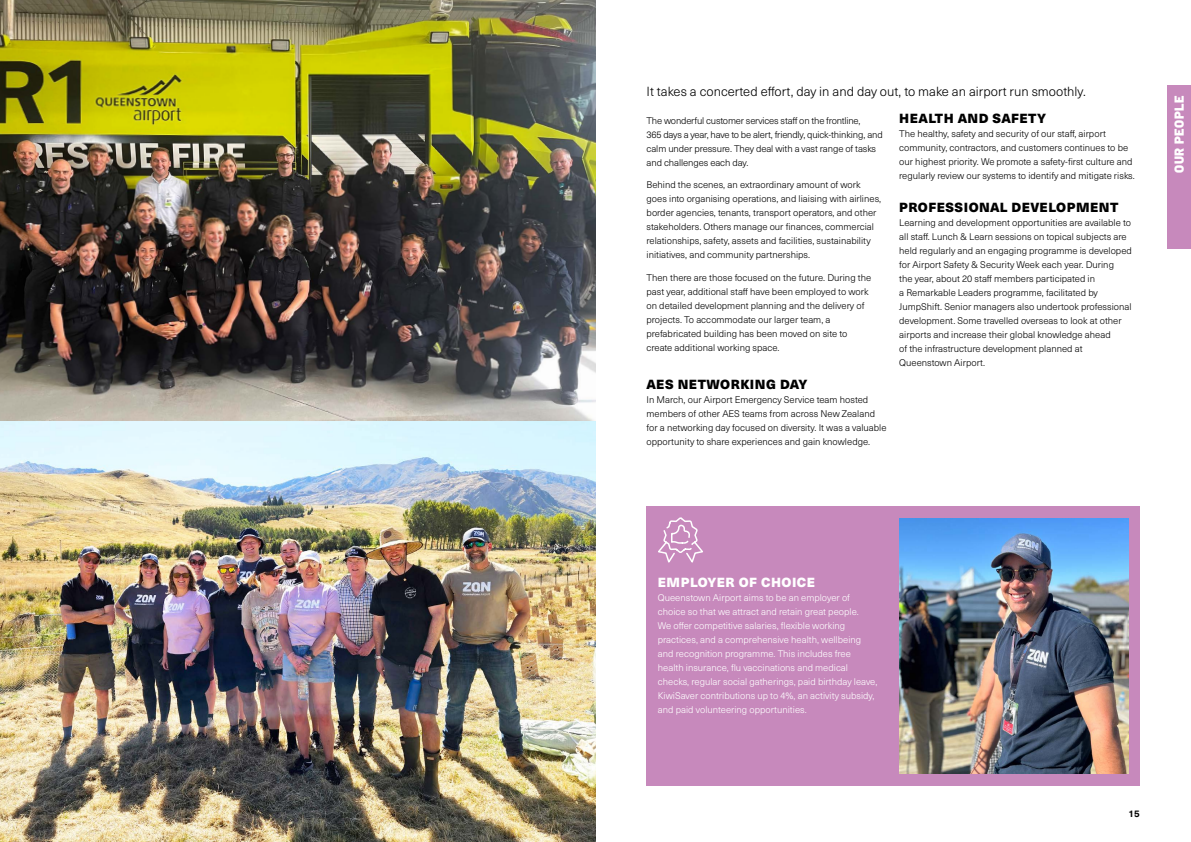
<style>
.page{position:relative;width:1191px;height:842px;background:#fff}
.page>*{position:absolute;margin:0;border:0;box-sizing:border-box;transform-origin:0 0}
.t1{font:300 13px "Neue Haas Unica W1 G";color:#000}
.t2{font:900 13px "Neue Haas Unica W1 G";letter-spacing:.04em;color:#000}
.t3{font:900 13px "Neue Haas Unica W1 G";letter-spacing:.04em;color:#fff}
.t4{font:900 13px "Barlow";letter-spacing:.04em;color:#fff}
.t5{font:300 9.5px/14px "Neue Haas Unica W1 G";color:#000}
.t6{font:300 9.5px/14px "Neue Haas Unica W1 G";color:#fff}
.t7{font:300 9.5px/14px "Neue Haas Unica W1 G";letter-spacing:-.02em;color:#000}
.t8{font:700 9.5px "Neue Haas Unica W1 G";color:#000}
</style>
<div class="page">
<div style="left:1167px;top:85px;width:24px;height:163px;background:#c789bc"></div>
<img style="left:0;top:0;width:595px;height:842px">
<div style="left:646px;top:506px;width:494px;height:279px;background:#c789bc"></div>
<svg style="left:658px;top:517px;width:45px;height:46px"></svg>
<img style="left:899px;top:518px;width:229px;height:256px">
<h1 class="t1" style="left:646px;top:82px;width:441px">It takes a concerted effort, day in and day out, to make an airport run smoothly.</h1>
<p class="t7" style="left:646px;top:113px;width:238px">The wonderful customer services staff on the frontline,<br>365 days a year, have to be alert, friendly, quick-thinking, and calm under pressure. They deal with a vast range of tasks and challenges each day.</p>
<p class="t5" style="left:646px;top:177px;width:236px">Behind the scenes, an extraordinary amount of work goes into organising operations, and liaising with airlines, border agencies, tenants, transport operators, and other stakeholders. Others manage our finances, commercial relationships, safety, assets and facilities, sustainability initiatives, and community partnerships.</p>
<p class="t5" style="left:646px;top:270px;width:226px">Then there are those focused on the future. During the past year, additional staff have been employed to work on detailed development planning and the delivery of projects. To accommodate our larger team, a prefabricated building has been moved on site to create additional working space.</p>
<h1 class="t2" style="left:646px;top:374px;width:162px">AES NETWORKING DAY</h1>
<p class="t5" style="left:646px;top:393px;width:241px">In March, our Airport Emergency Service team hosted members of other AES teams from across New Zealand for a networking day focused on diversity. It was a valuable opportunity to share experiences and gain knowledge.</p>
<h1 class="t2" style="left:899px;top:108px;width:148px">HEALTH AND SAFETY</h1>
<p class="t5" style="left:899px;top:126px;width:237px">The healthy, safety and security of our staff, airport community, contractors, and customers continues to be our highest priority. We promote a safety-first culture and regularly review our systems to identify and mitigate risks.</p>
<h1 class="t2" style="left:899px;top:197px;width:221px">PROFESSIONAL DEVELOPMENT</h1>
<p class="t5" style="left:899px;top:215px;width:234px">Learning and development opportunities are available to all staff. Lunch &amp; Learn sessions on topical subjects are held regularly and an engaging programme is developed for Airport Safety &amp; Security Week each year. During<br>the year, about 20 staff members participated in<br>a Remarkable Leaders programme, facilitated by JumpShift. Senior managers also undertook professional development. Some travelled overseas to look at other airports and increase their global knowledge ahead<br>of the infrastructure development planned at Queenstown Airport.</p>
<h1 class="t4" style="left:1169px;top:173px;width:79px;rotate:-90deg">OUR PEOPLE</h1>
<h1 class="t3" style="left:658px;top:572px;width:159px">EMPLOYER OF CHOICE</h1>
<p class="t6" style="left:658px;top:590px;width:221px">Queenstown Airport aims to be an employer of choice so that we attract and retain great people.<br>We offer competitive salaries, flexible working practices, and a comprehensive health, wellbeing and recognition programme. This includes free health insurance, flu vaccinations and medical checks, regular social gatherings, paid birthday leave, KiwiSaver contributions up to 4%, an activity subsidy, and paid volunteering opportunities.</p>
<p class="t8" style="left:1128px;top:806px;width:13px">15</p>
</div>
